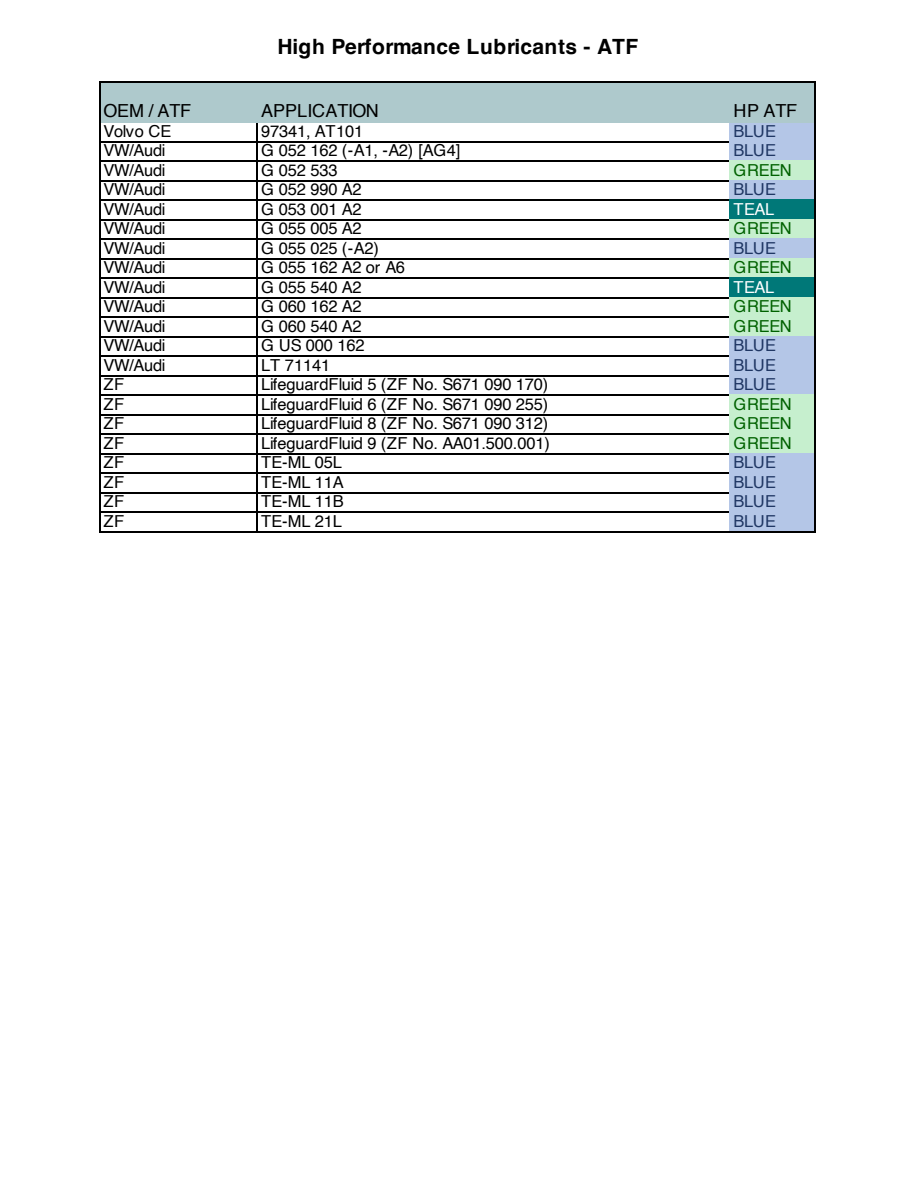
<style>
.page{position:relative;width:918px;height:1188px;background:#fff}
.page>*{position:absolute;margin:0;border:0;box-sizing:border-box;transform-origin:0 0}
.t1{font:700 21px "Helvetica";letter-spacing:.015em;color:#000}
.t2{font:18px "Helvetica";color:#000}
.t3{font:16.5px "Helvetica";letter-spacing:-.01em;color:#000}
.t4{font:16.5px "Helvetica";letter-spacing:-.01em;color:#203764}
.t5{font:16.5px "Helvetica";letter-spacing:-.015em;color:#006100}
.t6{font:16.5px "Helvetica";letter-spacing:-.03em;color:#fff}
</style>
<div class="page">
<div style="left:100px;top:82px;width:714px;height:41px;background:#aec9cc"></div>
<div style="left:729px;top:123px;width:85px;height:39px;background:#b4c6e7"></div>
<div style="left:729px;top:160px;width:85px;height:22px;background:#c6efce"></div>
<div style="left:729px;top:180px;width:85px;height:21px;background:#b4c6e7"></div>
<div style="left:729px;top:200px;width:85px;height:20px;background:#007878"></div>
<div style="left:729px;top:219px;width:85px;height:21px;background:#c6efce"></div>
<div style="left:729px;top:238px;width:85px;height:22px;background:#b4c6e7"></div>
<div style="left:729px;top:258px;width:85px;height:21px;background:#c6efce"></div>
<div style="left:729px;top:278px;width:85px;height:20px;background:#007878"></div>
<div style="left:729px;top:297px;width:85px;height:41px;background:#c6efce"></div>
<div style="left:729px;top:336px;width:85px;height:60px;background:#b4c6e7"></div>
<div style="left:729px;top:394px;width:85px;height:60px;background:#c6efce"></div>
<div style="left:729px;top:453px;width:85px;height:78px;background:#b4c6e7"></div>
<hr style="left:100px;top:123px;width:629px;height:1px;background:#000">
<hr style="left:100px;top:141px;width:629px;height:1px;background:#000">
<hr style="left:100px;top:160px;width:629px;height:2px;background:#000">
<hr style="left:100px;top:180px;width:629px;height:2px;background:#000">
<hr style="left:100px;top:200px;width:629px;height:1px;background:#000">
<hr style="left:100px;top:219px;width:629px;height:1px;background:#000">
<hr style="left:100px;top:238px;width:629px;height:2px;background:#000">
<hr style="left:100px;top:258px;width:629px;height:2px;background:#000">
<hr style="left:100px;top:278px;width:629px;height:1px;background:#000">
<hr style="left:100px;top:297px;width:629px;height:1px;background:#000">
<hr style="left:100px;top:316px;width:629px;height:2px;background:#000">
<hr style="left:100px;top:336px;width:629px;height:2px;background:#000">
<hr style="left:100px;top:356px;width:629px;height:1px;background:#000">
<hr style="left:100px;top:375px;width:629px;height:1px;background:#000">
<hr style="left:100px;top:394px;width:629px;height:2px;background:#000">
<hr style="left:100px;top:414px;width:629px;height:2px;background:#000">
<hr style="left:100px;top:434px;width:629px;height:1px;background:#000">
<hr style="left:100px;top:453px;width:629px;height:1px;background:#000">
<hr style="left:100px;top:472px;width:629px;height:2px;background:#000">
<hr style="left:100px;top:492px;width:629px;height:2px;background:#000">
<hr style="left:100px;top:512px;width:629px;height:1px;background:#000">
<hr style="left:100px;top:123px;width:1px;height:409px;background:#000">
<hr style="left:256px;top:123px;width:2px;height:409px;background:#000">
<hr style="left:99px;top:81px;width:717px;height:1px;background:#000">
<hr style="left:99px;top:81px;width:1px;height:451px;background:#000">
<hr style="left:99px;top:531px;width:717px;height:1px;background:#000">
<hr style="left:814px;top:81px;width:2px;height:451px;background:#000">
<p class="t1" style="left:278px;top:38px;width:362px">High Performance Lubricants - ATF</p>
<p class="t2" style="left:104px;top:103px;width:89px">OEM / ATF</p>
<p class="t2" style="left:261px;top:103px;width:119px">APPLICATION</p>
<p class="t2" style="left:734px;top:103px;width:65px">HP ATF</p>
<p class="t3" style="left:104px;top:124px;width:69px">Volvo CE</p>
<p class="t3" style="left:261px;top:124px;width:104px">97341, AT101</p>
<p class="t4" style="left:734px;top:124px;width:44px">BLUE</p>
<p class="t3" style="left:104px;top:143px;width:64px">VW/Audi</p>
<p class="t3" style="left:261px;top:143px;width:201px">G 052 162 (-A1, -A2) [AG4]</p>
<p class="t4" style="left:734px;top:143px;width:44px">BLUE</p>
<p class="t3" style="left:104px;top:163px;width:64px">VW/Audi</p>
<p class="t3" style="left:261px;top:163px;width:78px">G 052 533</p>
<p class="t5" style="left:734px;top:163px;width:60px">GREEN</p>
<p class="t3" style="left:104px;top:182px;width:64px">VW/Audi</p>
<p class="t3" style="left:261px;top:182px;width:102px">G 052 990 A2</p>
<p class="t4" style="left:734px;top:182px;width:44px">BLUE</p>
<p class="t3" style="left:104px;top:202px;width:64px">VW/Audi</p>
<p class="t3" style="left:261px;top:202px;width:102px">G 053 001 A2</p>
<p class="t6" style="left:734px;top:202px;width:42px">TEAL</p>
<p class="t3" style="left:104px;top:221px;width:64px">VW/Audi</p>
<p class="t3" style="left:261px;top:221px;width:102px">G 055 005 A2</p>
<p class="t5" style="left:734px;top:221px;width:60px">GREEN</p>
<p class="t3" style="left:104px;top:241px;width:64px">VW/Audi</p>
<p class="t3" style="left:261px;top:241px;width:119px">G 055 025 (-A2)</p>
<p class="t4" style="left:734px;top:241px;width:44px">BLUE</p>
<p class="t3" style="left:104px;top:260px;width:64px">VW/Audi</p>
<p class="t3" style="left:261px;top:260px;width:146px">G 055 162 A2 or A6</p>
<p class="t5" style="left:734px;top:260px;width:60px">GREEN</p>
<p class="t3" style="left:104px;top:280px;width:64px">VW/Audi</p>
<p class="t3" style="left:261px;top:280px;width:102px">G 055 540 A2</p>
<p class="t6" style="left:734px;top:280px;width:42px">TEAL</p>
<p class="t3" style="left:104px;top:299px;width:64px">VW/Audi</p>
<p class="t3" style="left:261px;top:299px;width:102px">G 060 162 A2</p>
<p class="t5" style="left:734px;top:299px;width:60px">GREEN</p>
<p class="t3" style="left:104px;top:319px;width:64px">VW/Audi</p>
<p class="t3" style="left:261px;top:319px;width:102px">G 060 540 A2</p>
<p class="t5" style="left:734px;top:319px;width:60px">GREEN</p>
<p class="t3" style="left:104px;top:338px;width:64px">VW/Audi</p>
<p class="t3" style="left:261px;top:338px;width:105px">G US 000 162</p>
<p class="t4" style="left:734px;top:338px;width:44px">BLUE</p>
<p class="t3" style="left:104px;top:358px;width:64px">VW/Audi</p>
<p class="t3" style="left:261px;top:358px;width:71px">LT 71141</p>
<p class="t4" style="left:734px;top:358px;width:44px">BLUE</p>
<p class="t3" style="left:104px;top:377px;width:22px">ZF</p>
<p class="t3" style="left:261px;top:377px;width:289px">LifeguardFluid 5 (ZF No. S671 090 170)</p>
<p class="t4" style="left:734px;top:377px;width:44px">BLUE</p>
<p class="t3" style="left:104px;top:397px;width:22px">ZF</p>
<p class="t3" style="left:261px;top:397px;width:289px">LifeguardFluid 6 (ZF No. S671 090 255)</p>
<p class="t5" style="left:734px;top:397px;width:60px">GREEN</p>
<p class="t3" style="left:104px;top:416px;width:22px">ZF</p>
<p class="t3" style="left:261px;top:416px;width:289px">LifeguardFluid 8 (ZF No. S671 090 312)</p>
<p class="t5" style="left:734px;top:416px;width:60px">GREEN</p>
<p class="t3" style="left:104px;top:436px;width:22px">ZF</p>
<p class="t3" style="left:261px;top:436px;width:290px">LifeguardFluid 9 (ZF No. AA01.500.001)</p>
<p class="t5" style="left:734px;top:436px;width:60px">GREEN</p>
<p class="t3" style="left:104px;top:455px;width:22px">ZF</p>
<p class="t3" style="left:261px;top:455px;width:83px">TE-ML 05L</p>
<p class="t4" style="left:734px;top:455px;width:44px">BLUE</p>
<p class="t3" style="left:104px;top:475px;width:22px">ZF</p>
<p class="t3" style="left:261px;top:475px;width:84px">TE-ML 11A</p>
<p class="t4" style="left:734px;top:475px;width:44px">BLUE</p>
<p class="t3" style="left:104px;top:494px;width:22px">ZF</p>
<p class="t3" style="left:261px;top:494px;width:84px">TE-ML 11B</p>
<p class="t4" style="left:734px;top:494px;width:44px">BLUE</p>
<p class="t3" style="left:104px;top:514px;width:22px">ZF</p>
<p class="t3" style="left:261px;top:514px;width:83px">TE-ML 21L</p>
<p class="t4" style="left:734px;top:514px;width:44px">BLUE</p>
</div>
